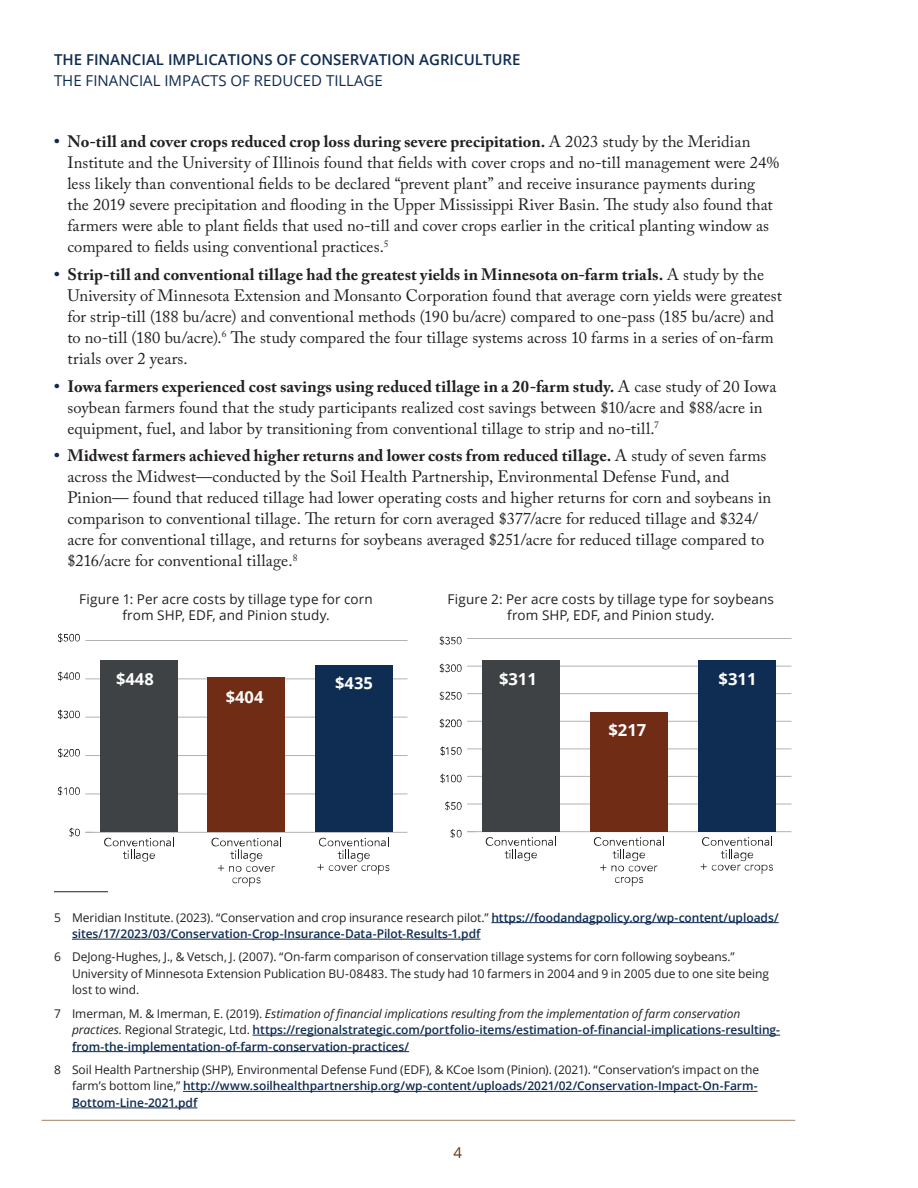
<style>
.page{position:relative;width:918px;height:1188px;background:#fff}
.page>*{position:absolute;margin:0;border:0;box-sizing:border-box;transform-origin:0 0}
.t1{font:700 16.65px "Open Sans";color:#fff}
.t2{font:16.5px/21px "Adobe Caslon Pro";color:#231f20}
.t3{font:700 16.5px "Open Sans";color:#fff}
.t4{font:600 15px "Open Sans";color:#0e2b51}
.t5{font:15px "Open Sans";color:#0e2b51}
.t6{font:15px "Open Sans";color:#643513}
.t7{font:13.65px "Open Sans";color:#000}
.t8{font:13.5px/16.2px "Open Sans";letter-spacing:.01em;color:#231f20;text-align:center}
.t9{font:13.5px "Open Sans";color:#000}
.Footnote_Text{font:600 12px/16.5px "Open Sans";letter-spacing:-.005em;color:#0e2b51}
.Footnote_Text-2{font:12px/16.5px "Open Sans";letter-spacing:-.005em;color:#231f20}
.s1{font-weight:700;color:#0e2b51}
.s2{font-weight:700}
.s3{font-weight:400;color:#231f20}
.s4{font-weight:400;font-style:italic;color:#231f20}
.s5{font-weight:600;color:#0e2b51}
</style>
<div class="page">
<hr style="left:42px;top:1120px;width:753px;height:1px;background:#a4836a">
<hr style="left:54px;top:891px;width:54px;height:1px;background:#231f20">
<hr style="left:491px;top:922px;width:288px;height:1px;background:#0e2b51">
<hr style="left:72px;top:939px;width:409px;height:1px;background:#0e2b51">
<hr style="left:253px;top:1035px;width:527px;height:1px;background:#0e2b51">
<hr style="left:72px;top:1051px;width:337px;height:1px;background:#0e2b51">
<hr style="left:183px;top:1091px;width:575px;height:1px;background:#0e2b51">
<hr style="left:72px;top:1108px;width:125px;height:1px;background:#0e2b51">
<hr style="left:85px;top:832px;width:323px;height:1px;background:#b3b3b3">
<svg style="left:58px;top:786px;width:22px;height:10px"></svg>
<svg style="left:58px;top:748px;width:22px;height:9px"></svg>
<svg style="left:58px;top:710px;width:22px;height:9px"></svg>
<svg style="left:58px;top:672px;width:22px;height:9px"></svg>
<svg style="left:58px;top:633px;width:22px;height:9px"></svg>
<svg style="left:69px;top:828px;width:24px;height:9px"></svg>
<hr style="left:85px;top:794px;width:323px;height:1px;background:#b3b3b3">
<hr style="left:85px;top:755px;width:323px;height:1px;background:#b3b3b3">
<hr style="left:85px;top:717px;width:323px;height:1px;background:#b3b3b3">
<hr style="left:85px;top:679px;width:323px;height:1px;background:#b3b3b3">
<hr style="left:85px;top:640px;width:323px;height:1px;background:#b3b3b3">
<div style="left:100px;top:660px;width:78px;height:172px;background:#3e4244"></div>
<div style="left:208px;top:677px;width:77px;height:155px;background:#712c16"></div>
<div style="left:315px;top:665px;width:78px;height:167px;background:#0f2d52"></div>
<svg style="left:104px;top:837px;width:70px;height:25px"></svg>
<svg style="left:318px;top:837px;width:71px;height:37px"></svg>
<svg style="left:212px;top:837px;width:69px;height:50px"></svg>
<hr style="left:467px;top:831px;width:325px;height:1px;background:#b3b3b3">
<hr style="left:467px;top:804px;width:325px;height:1px;background:#b3b3b3">
<hr style="left:467px;top:776px;width:325px;height:1px;background:#b3b3b3">
<hr style="left:467px;top:749px;width:325px;height:1px;background:#b3b3b3">
<hr style="left:467px;top:721px;width:325px;height:1px;background:#b3b3b3">
<hr style="left:467px;top:693px;width:325px;height:1px;background:#b3b3b3">
<hr style="left:467px;top:666px;width:325px;height:1px;background:#b3b3b3">
<hr style="left:467px;top:638px;width:325px;height:1px;background:#b3b3b3">
<div style="left:482px;top:660px;width:78px;height:172px;background:#3e4244"></div>
<div style="left:590px;top:712px;width:78px;height:120px;background:#712c16"></div>
<div style="left:699px;top:660px;width:77px;height:172px;background:#0f2d52"></div>
<svg style="left:486px;top:836px;width:70px;height:25px"></svg>
<svg style="left:701px;top:836px;width:72px;height:38px"></svg>
<svg style="left:594px;top:836px;width:70px;height:50px"></svg>
<svg style="left:450px;top:829px;width:25px;height:9px"></svg>
<svg style="left:445px;top:801px;width:17px;height:9px"></svg>
<svg style="left:440px;top:774px;width:22px;height:9px"></svg>
<svg style="left:440px;top:746px;width:22px;height:10px"></svg>
<svg style="left:440px;top:719px;width:22px;height:9px"></svg>
<svg style="left:440px;top:691px;width:22px;height:9px"></svg>
<svg style="left:440px;top:664px;width:22px;height:9px"></svg>
<svg style="left:440px;top:636px;width:22px;height:9px"></svg>
<p class="t4" style="left:54px;top:50px;width:468px">THE FINANCIAL IMPLICATIONS OF CONSERVATION AGRICULTURE</p>
<p class="t5" style="left:54px;top:71px;width:330px">THE FINANCIAL IMPACTS OF REDUCED TILLAGE</p>
<p class="t2" style="left:68px;top:131px;width:713px;text-indent:-14px"><span class="s1">•</span> <span class="s2">No-till and cover crops reduced crop loss during severe precipitation.</span> A 2023 study by the Meridian Institute and the University of Illinois found that fields with cover crops and no-till management were 24% less likely than conventional fields to be declared “prevent plant” and receive insurance payments during the 2019 severe precipitation and flooding in the Upper Mississippi River Basin. The study also found that farmers were able to plant fields that used no-till and cover crops earlier in the critical planting window as compared to fields using conventional practices.<sup>5</sup></p>
<p class="t2" style="left:68px;top:264px;width:716px;text-indent:-14px"><span class="s1">•</span> <span class="s2">Strip-till and conventional tillage had the greatest yields in Minnesota on-farm trials.</span> A study by the University of Minnesota Extension and Monsanto Corporation found that average corn yields were greatest for strip-till (188 bu/acre) and conventional methods (190 bu/acre) compared to one-pass (185 bu/acre) and to no-till (180 bu/acre).<sup>6</sup> The study compared the four tillage systems across 10 farms in a series of on-farm trials over 2 years.</p>
<p class="t2" style="left:68px;top:375px;width:710px;text-indent:-14px"><span class="s1">•</span> <span class="s2">Iowa farmers experienced cost savings using reduced tillage in a 20-farm study.</span> A case study of 20 Iowa soybean farmers found that the study participants realized cost savings between $10/acre and $88/acre in equipment, fuel, and labor by transitioning from conventional tillage to strip and no-till.<sup>7</sup></p>
<p class="t2" style="left:68px;top:445px;width:705px;text-indent:-14px"><span class="s1">•</span> <span class="s2">Midwest farmers achieved higher returns and lower costs from reduced tillage.</span> A study of seven farms across the Midwest—conducted by the Soil Health Partnership, Environmental Defense Fund, and Pinion— found that reduced tillage had lower operating costs and higher returns for corn and soybeans in comparison to conventional tillage. The return for corn averaged $377/acre for reduced tillage and $324/ acre for conventional tillage, and returns for soybeans averaged $251/acre for reduced tillage compared to $216/acre for conventional tillage.<sup>8</sup></p>
<p class="t8" style="left:79px;top:590px;width:295px">Figure 1: Per acre costs by tillage type for corn from SHP, EDF, and Pinion study.</p>
<p class="t9" style="left:123px;top:608px;width:233px">Per acre costs by tillage type for corn</p>
<p class="t8" style="left:448px;top:590px;width:328px">Figure 2: Per acre costs by tillage type for soybeans</p>
<p class="t7" style="left:484px;top:607px;width:266px">Per acre costs by tillage type for soybeans</p>
<p class="t8" style="left:507px;top:607px;width:209px">from SHP, EDF, and Pinion study.</p>
<p class="t3" style="left:116px;top:667px;width:39px">$448</p>
<p class="t3" style="left:335px;top:671px;width:39px">$435</p>
<p class="t3" style="left:226px;top:685px;width:39px">$404</p>
<p class="t1" style="left:499px;top:667px;width:39px">$311</p>
<p class="t1" style="left:719px;top:667px;width:39px">$311</p>
<p class="t1" style="left:608px;top:719px;width:39px">$217</p>
<p class="Footnote_Text" style="left:72px;top:909px;width:708px;text-indent:-18px"><span class="s3">5 Meridian Institute. (2023). “Conservation and crop insurance research pilot.”</span> https://foodandagpolicy.org/wp-content/uploads/ sites/17/2023/03/Conservation-Crop-Insurance-Data-Pilot-Results-1.pdf</p>
<p class="Footnote_Text-2" style="left:72px;top:949px;width:699px;text-indent:-18px">6 DeJong-Hughes, J., &amp; Vetsch, J. (2007). “On-farm comparison of conservation tillage systems for corn following soybeans.”<br>University of Minnesota Extension Publication BU-08483. The study had 10 farmers in 2004 and 9 in 2005 due to one site being lost to wind.</p>
<p class="Footnote_Text" style="left:72px;top:1005px;width:710px;text-indent:-18px"><span class="s3">7 Imerman, M. &amp; Imerman, E. (2019).</span> <span class="s4">Estimation of financial implications resulting from the implementation of farm conservation practices.</span> <span class="s3">Regional Strategic, Ltd.</span> https://regionalstrategic.com/portfolio-items/estimation-of-financial-implications-resulting&shy;from-the-implementation-of-farm-conservation-practices/</p>
<p class="Footnote_Text-2" style="left:72px;top:1061px;width:689px;text-indent:-18px">8 Soil Health Partnership (SHP), Environmental Defense Fund (EDF), &amp; KCoe Isom (Pinion). (2021). “Conservation’s impact on the farm’s bottom line,” <span class="s5">http://www.soilhealthpartnership.org/wp-content/uploads/2021/02/Conservation-Impact-On-Farm-<br>Bottom-Line-2021.pdf</span></p>
<p class="t6" style="left:454px;top:1142px;width:10px">4</p>
</div>
